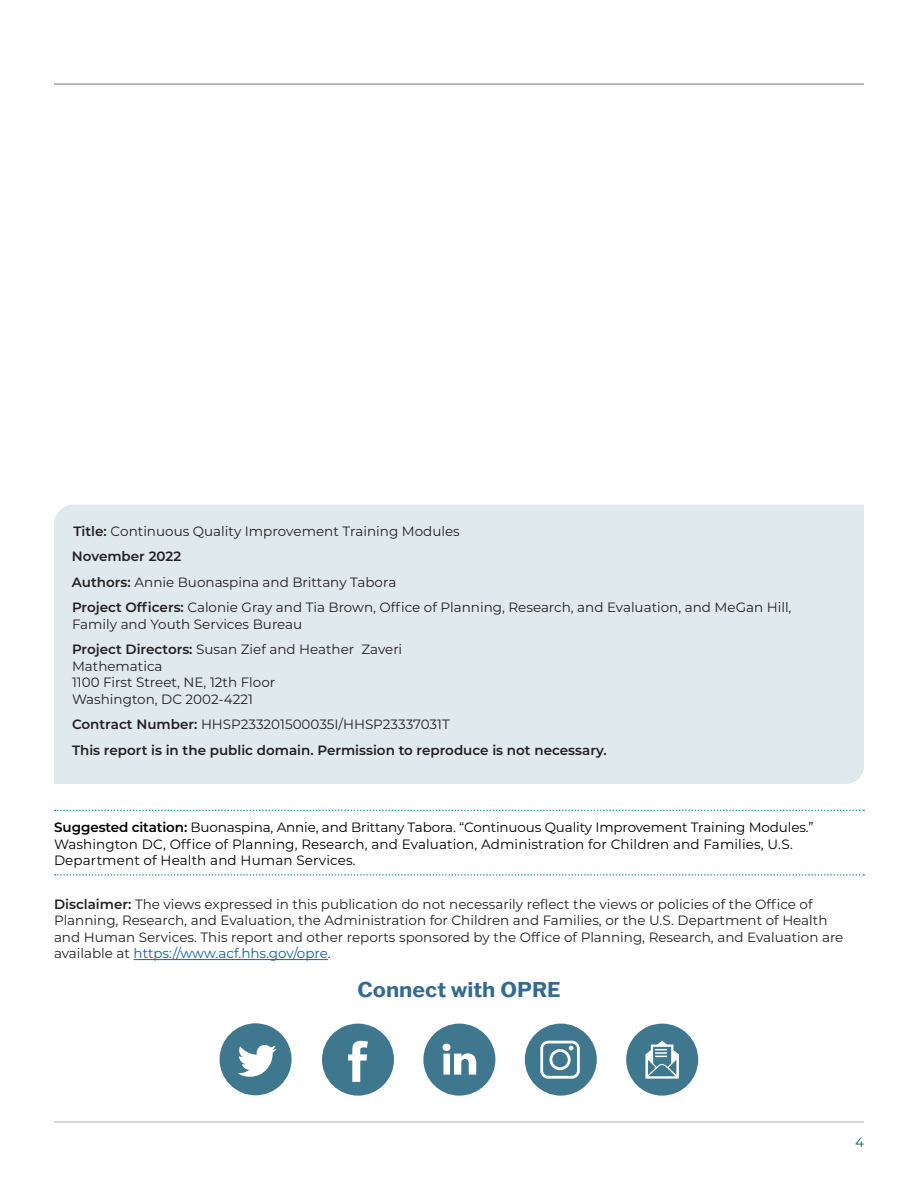
<style>
.page{position:relative;width:918px;height:1188px;background:#fff}
.page>*{position:absolute;margin:0;border:0;box-sizing:border-box;transform-origin:0 0}
.t1{font:700 21px "Franklin Gothic ATF";color:#336a90}
.t2{font:13.5px/16.5px "Montserrat";color:#231f20}
.t3{font:13.5px/16.5px "Montserrat";letter-spacing:.01em;color:#000}
.t4{font:600 13.5px "Montserrat";color:#231f20}
.t5{font:13.5px "Montserrat";color:#066a5b}
.s1{font-weight:600}
.s2{color:#175d9e}
</style>
<div class="page">
<hr style="left:54px;top:1122px;width:810px;height:1px;background:#b0afb1">
<hr style="left:54px;top:84px;width:810px;height:1px;background:#767779">
<div style="left:54px;top:505px;width:810px;height:279px;background:#e0e9ee"></div>
<div style="left:322px;top:1024px;width:72px;height:72px;background:#3e778e;border-radius:50%"></div>
<svg style="left:348px;top:1041px;width:20px;height:41px"></svg>
<div style="left:525px;top:1024px;width:72px;height:72px;background:#3e778e;border-radius:50%"></div>
<svg style="left:540px;top:1041px;width:40px;height:38px"></svg>
<div style="left:423px;top:1024px;width:72px;height:72px;background:#3e778e;border-radius:50%"></div>
<svg style="left:443px;top:1043px;width:33px;height:32px"></svg>
<div style="left:626px;top:1024px;width:72px;height:72px;background:#3e778e;border-radius:50%"></div>
<svg style="left:645px;top:1041px;width:34px;height:38px"></svg>
<div style="left:220px;top:1023px;width:72px;height:72px;background:#3e778e;border-radius:50%"></div>
<svg style="left:237px;top:1045px;width:40px;height:32px"></svg>
<svg style="left:55px;top:810px;width:809px;height:1px"></svg>
<svg style="left:55px;top:874px;width:809px;height:2px"></svg>
<hr style="left:134px;top:959px;width:194px;height:1px;background:#175d9e">
<p class="t2" style="left:74px;top:522px;width:388px"><span class="s1">Title:</span> Continuous Quality Improvement Training Modules</p>
<p class="t4" style="left:72px;top:547px;width:111px">November 2022</p>
<p class="t2" style="left:72px;top:573px;width:326px"><span class="s1">Authors:</span> Annie Buonaspina and Brittany Tabora</p>
<p class="t2" style="left:72px;top:599px;width:721px"><span class="s1">Project Officers:</span> Calonie Gray and Tia Brown, Office of Planning, Research, and Evaluation, and MeGan Hill,<br>Family and Youth Services Bureau</p>
<p class="t2" style="left:72px;top:641px;width:332px"><span class="s1">Project Directors:</span> Susan Zief and Heather Zaveri</p>
<p class="t2" style="left:72px;top:657px;width:92px">Mathematica</p>
<p class="t2" style="left:72px;top:674px;width:205px">1100 First Street, NE, 12th Floor</p>
<p class="t2" style="left:72px;top:690px;width:183px">Washington, DC 2002-4221</p>
<p class="t2" style="left:72px;top:716px;width:379px"><span class="s1">Contract Number:</span> HHSP233201500035I/HHSP23337031T</p>
<p class="t4" style="left:72px;top:740px;width:536px">This report is in the public domain. Permission to reproduce is not necessary.</p>
<p class="t3" style="left:54px;top:819px;width:761px"><span class="s1">Suggested citation:</span> Buonaspina, Annie, and Brittany Tabora. “Continuous Quality Improvement Training Modules.”<br>Washington DC, Office of Planning, Research, and Evaluation, Administration for Children and Families, U.S.<br>Department of Health and Human Services.</p>
<p class="t2" style="left:54px;top:895px;width:791px"><span class="s1">Disclaimer:</span> The views expressed in this publication do not necessarily reflect the views or policies of the Office of Planning, Research, and Evaluation, the Administration for Children and Families, or the U.S. Department of Health and Human Services. This report and other reports sponsored by the Office of Planning, Research, and Evaluation are available at <span class="s2">https://www.acf.hhs.gov/opre</span>.</p>
<p class="t1" style="left:358px;top:975px;width:204px">Connect with OPRE</p>
<p class="t5" style="left:855px;top:1133px;width:10px">4</p>
</div>
